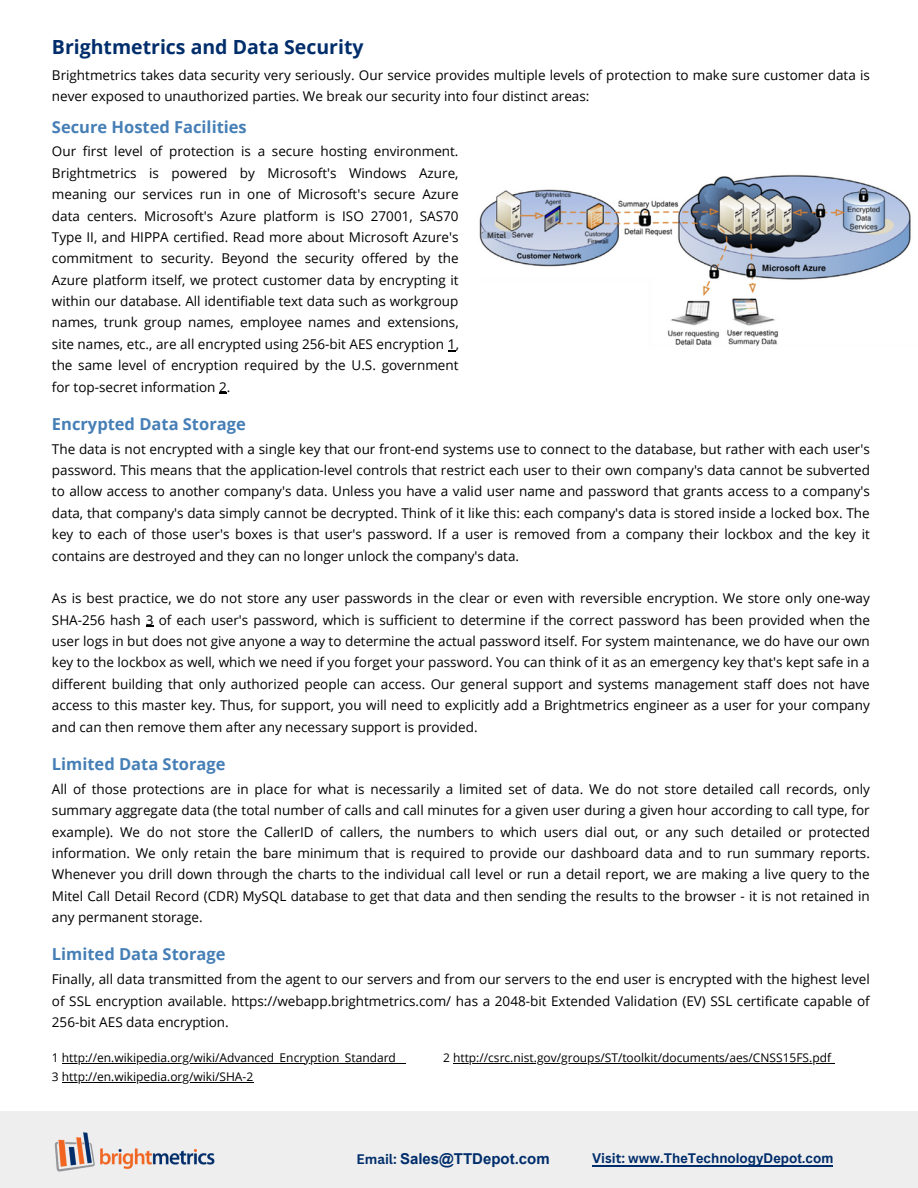
<style>
.page{position:relative;width:918px;height:1188px;background:#fff}
.page>*{position:absolute;margin:0;border:0;box-sizing:border-box;transform-origin:0 0}
.t1{font:700 19.5px "Open Sans";color:#002d6b}
.t2{font:700 16.5px "Open Sans";color:#467fb6}
.t3{font:700 15px "Arial";color:#002d6b}
.t4{font:13.5px/21.3px "Open Sans";color:#000;text-align:justify}
.t5{font:700 13.5px "Arial";color:#002d6b}
.t6{font:12px "Open Sans";color:#000}
.t7{font:700 7.5px "Canva Sans";color:#333332}
.s1{font-family:"Canva Sans";font-size:13.5px}
.s2{font-family:"Canva Sans"}
</style>
<div class="page">
<img style="left:479px;top:174px;width:432px;height:172px">
<div style="left:0;top:1111px;width:918px;height:77px;background:#eee"></div>
<div style="left:481px;top:232px;width:31px;height:7px;background:#aebcd7;border-radius:4px"></div>
<hr style="left:62px;top:1063px;width:334px;height:1px;background:#000">
<hr style="left:453px;top:1063px;width:378px;height:1px;background:#000">
<hr style="left:62px;top:1082px;width:191px;height:1px;background:#000">
<img style="left:54px;top:1132px;width:161px;height:40px">
<hr style="left:592px;top:1166px;width:241px;height:1px;background:#002d6b">
<p class="t1" style="left:52px;top:33px;width:313px">Brightmetrics and Data Security</p>
<p class="t4" style="left:52px;top:64px;width:819px">Brightmetrics takes data security very seriously. Our service provides multiple levels of protection to make sure customer data is never exposed to unauthorized parties. We break our security into four distinct areas:</p>
<p class="t2" style="left:52px;top:115px;width:196px">Secure Hosted Facilities</p>
<p class="t4" style="left:52px;top:140px;width:409px">Our first level of protection is a secure hosting environment.<br>Brightmetrics is powered by Microsoft's Windows Azure, meaning our services run in one of Microsoft's secure Azure data centers. Microsoft's Azure platform is ISO 27001, SAS70<br>Type II, and HIPPA certified. Read more about Microsoft Azure's commitment to security. Beyond the security offered by the Azure platform itself, we protect customer data by encrypting it within our database. All identifiable text data such as workgroup names, trunk group names, employee names and extensions, site names, etc., are all encrypted using 256-bit AES encryption 1, the same level of encryption required by the U.S. government for top-secret information 2.</p>
<p class="t2" style="left:52px;top:412px;width:195px">Encrypted Data Storage</p>
<p class="t7" style="left:487px;top:230px;width:20px">Mitel</p>
<p class="t4" style="left:52px;top:438px;width:820px">The data is not encrypted with a single key that our front-end systems use to connect to the database, but rather with each user's password. This means that the application-level controls that restrict each user to their own company's data cannot be subverted to allow access to another company's data. Unless you have a valid user name and password that grants access to a company's data, that company's data simply cannot be decrypted. Think of it like this: each company's data is stored inside a locked box. The key to each of those user's boxes is that user's password. If a user is removed from a company their lockbox and the key it contains are destroyed and they can no longer unlock the company's data.</p>
<p class="t4" style="left:52px;top:587px;width:820px">As is best practice, we do not store any user passwords in the clear or even with reversible encryption. We store only one-way SHA-256 hash 3 of each user's password, which is sufficient to determine if the correct password has been provided when the user logs in but does not give anyone a way to determine the actual password itself. For system maintenance, we do have our own key to the lockbox as well, which we need if you forget your password. You can think of it as an emergency key that's kept safe in a different building that only authorized people can access. Our general support and systems management staff does not have access to this master key. Thus, for support, you will need to explicitly add a Brightmetrics engineer as a user for your company and can then remove them after any necessary support is provided.</p>
<p class="t2" style="left:52px;top:752px;width:175px">Limited Data Storage</p>
<p class="t4" style="left:52px;top:778px;width:820px">All of those protections are in place for what is necessarily a limited set of data. We do not store detailed call records, only summary aggregate data (the total number of calls and call minutes for a given user during a given hour according to call type, for example). We do not store the CallerID of callers, the numbers to which users dial out, or any such detailed or protected information. We only retain the bare minimum that is required to provide our dashboard data and to run summary reports.<br>Whenever you drill down through the charts to the individual call level or run a detail report, we are making a live query to the Mitel Call Detail Record (CDR) MySQL database to get that data and then sending the results to the browser - it is not retained in any permanent storage.</p>
<p class="t2" style="left:52px;top:943px;width:175px">Limited Data Storage</p>
<p class="t4" style="left:52px;top:968px;width:819px">Finally, all data transmitted from the agent to our servers and from our servers to the end user is encrypted with the highest level of SSL encryption available. https://webapp.brightmetrics.com/ has a 2048-bit Extended Validation (EV) SSL certificate capable of 256-bit AES data encryption.</p>
<p class="t6" style="left:52px;top:1049px;width:346px">1 http://en.wikipedia.org/wiki/Advanced_Encryption_Standard</p>
<p class="t6" style="left:443px;top:1049px;width:389px">2 http://csrc.nist.gov/groups/ST/toolkit/documents/aes/CNSS15FS.pdf</p>
<p class="t6" style="left:52px;top:1068px;width:203px">3 http://en.wikipedia.org/wiki/SHA-2</p>
<p class="t3" style="left:357px;top:1148px;width:195px"><span class="s1">Email:</span> Sales@TTDepot.com</p>
<p class="t5" style="left:592px;top:1149px;width:243px"><span class="s2">Visit: www.</span>TheTechnologyDepot.com</p>
</div>
